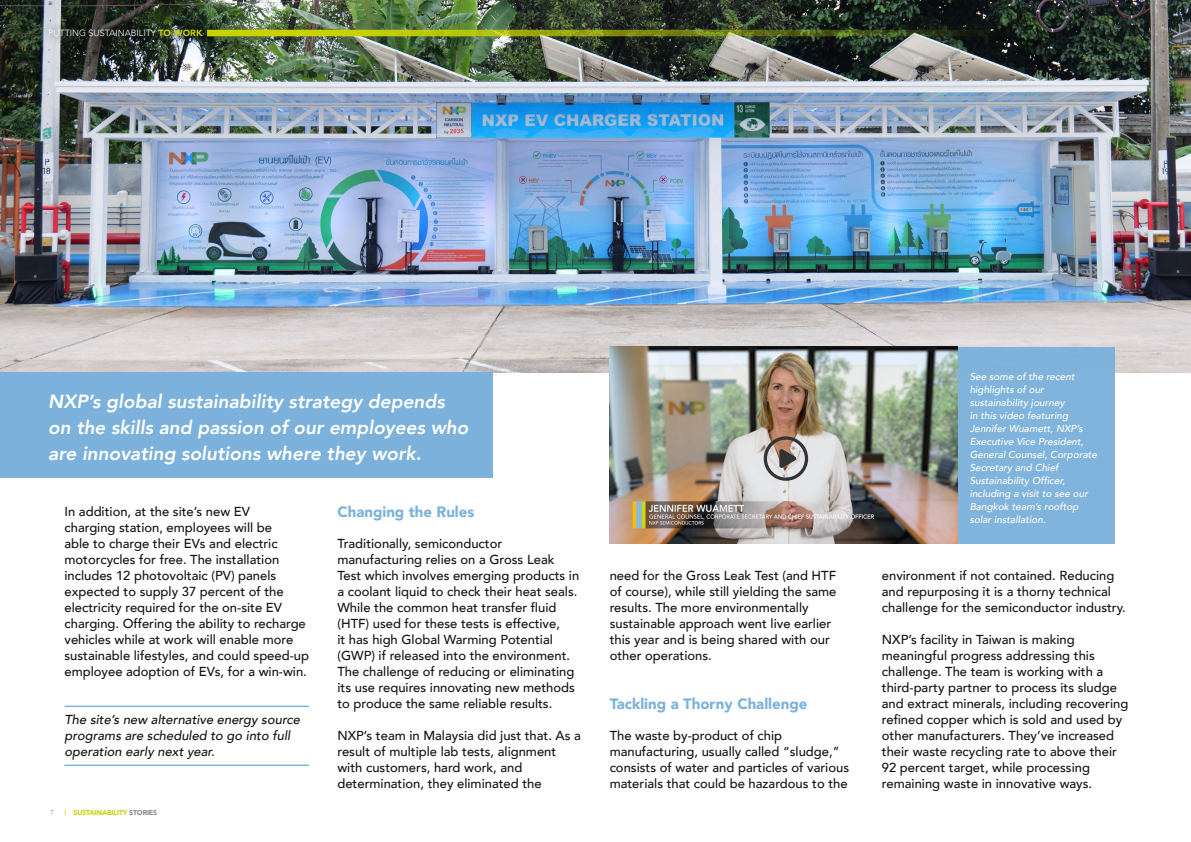
<style>
.page{position:relative;width:1191px;height:842px;background:#fff}
.page>*{position:absolute;margin:0;border:0;box-sizing:border-box;transform-origin:0 0}
.t1{font:italic 800 19px/26px "Avenir";color:#fff}
.t2{font:900 15px "Avenir";color:#7bb1db}
.t3{font:500 13px/16px "Avenir";color:#111212}
.t4{font:italic 500 13px/16px "Avenir";color:#111212}
.t5{font:italic 500 10px/13px "Avenir";color:#fff}
.t6{font:300 9px "Avenir";color:#fff}
.t7{font:900 7px "Avenir";letter-spacing:-.02em;color:#c9d200}
.t8{font:300 7px "Avenir";color:#888}
.s1{font-weight:900;color:#c9d200}
.s2{font-family:"Nexa";font-weight:400}
.s3{color:#888}
</style>
<div class="page">
<img style="left:0;top:0;width:1191px;height:372px">
<div style="left:609px;top:347px;width:505px;height:196px;background:#7bb1db"></div>
<hr style="left:64px;top:706px;width:245px;height:1px;background:#7bb1db">
<hr style="left:64px;top:765px;width:245px;height:1px;background:#7bb1db">
<div style="left:0;top:372px;width:492px;height:106px;background:#7bb1db"></div>
<img style="left:609px;top:347px;width:348px;height:155px">
<img style="left:609px;top:502px;width:348px;height:41px">
<svg style="left:763px;top:436px;width:45px;height:45px;background:#a59d9a"></svg>
<img style="left:40px;top:20px;width:171px;height:25px">
<img style="left:207px;top:30px;width:984px;height:6px">
<p class="t6" style="left:48px;top:28px;width:156px">PUTTING SUSTAINABILITY <span class="s1">TO WORK</span></p>
<h1 class="t1" style="left:48px;top:389px;width:422px">NXP’s global sustainability strategy depends on the skills and passion of our employees who are innovating solutions where they work.</h1>
<p class="t3" style="left:64px;top:503px;width:246px">In addition, at the site’s new EV<br>charging station, employees will be<br>able to charge their EVs and electric motorcycles for free. The installation includes 12 photovoltaic (PV) panels expected to supply 37 percent of the electricity required for the on-site EV charging. Offering the ability to recharge vehicles while at work will enable more sustainable lifestyles, and could speed-up employee adoption of EVs, for a win-win.</p>
<p class="t4" style="left:64px;top:712px;width:237px">The site’s new alternative energy source programs are scheduled to go into full operation early next year.</p>
<p class="t8" style="left:50px;top:808px;width:5px">7</p>
<p class="t7" style="left:64px;top:806px;width:94px"><span class="s2">|</span> SUSTAINABILITY <span class="s3">STORIES</span></p>
<p class="t2" style="left:337px;top:499px;width:138px">Changing the Rules</p>
<p class="t3" style="left:337px;top:535px;width:243px">Traditionally, semiconductor manufacturing relies on a Gross Leak Test which involves emerging products in a coolant liquid to check their heat seals.<br>While the common heat transfer fluid (HTF) used for these tests is effective,<br>it has high Global Warming Potential (GWP) if released into the environment.<br>The challenge of reducing or eliminating its use requires innovating new methods to produce the same reliable results.</p>
<p class="t3" style="left:337px;top:727px;width:245px">NXP’s team in Malaysia did just that. As a result of multiple lab tests, alignment with customers, hard work, and determination, they eliminated the</p>
<p class="t3" style="left:609px;top:567px;width:228px">need for the Gross Leak Test (and HTF of course), while still yielding the same results. The more environmentally sustainable approach went live earlier this year and is being shared with our other operations.</p>
<p class="t2" style="left:609px;top:691px;width:199px">Tackling a Thorny Challenge</p>
<p class="t3" style="left:609px;top:727px;width:241px">The waste by-product of chip manufacturing, usually called “sludge,” consists of water and particles of various materials that could be hazardous to the</p>
<p class="t5" style="left:969px;top:370px;width:129px">See some of the recent highlights of our sustainability journey<br>in this video featuring<br>Jennifer Wuamett, NXP’s<br>Executive Vice President,<br>General Counsel, Corporate<br>Secretary and Chief<br>Sustainability Officer, including a visit to see our<br>Bangkok team’s rooftop solar installation.</p>
<p class="t3" style="left:882px;top:567px;width:245px">environment if not contained. Reducing and repurposing it is a thorny technical challenge for the semiconductor industry.</p>
<p class="t3" style="left:882px;top:631px;width:248px">NXP’s facility in Taiwan is making meaningful progress addressing this challenge. The team is working with a third-party partner to process its sludge and extract minerals, including recovering refined copper which is sold and used by other manufacturers. They’ve increased their waste recycling rate to above their 92 percent target, while processing remaining waste in innovative ways.</p>
</div>
